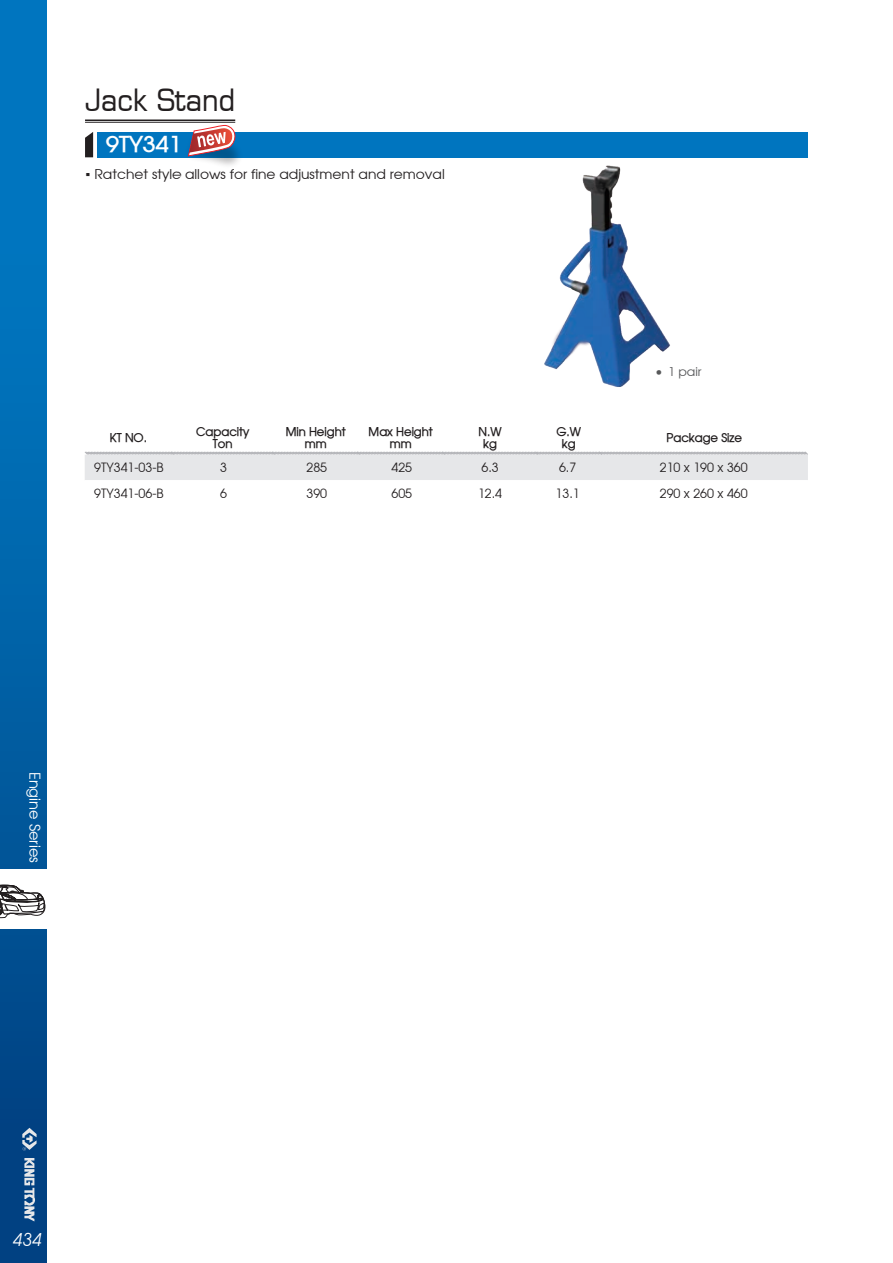
<style>
.page{position:relative;width:893px;height:1263px;background:#fff}
.page>*{position:absolute;margin:0;border:0;box-sizing:border-box;transform-origin:0 0}
.t1{font:30px "Eurasia Extended Normal";color:#231f20;scale:.75 1}
.t2{font:700 21.6px "Atilla";color:#fff;scale:1.11 1}
.t3{font:italic 18px "Avant Garde IT Cby BT";color:#fff;scale:.95 1}
.t4{font:15px "Atilla";color:#fff}
.t5{font:13.5px "Atilla";color:#231f20;scale:1.06 1}
.t6{font:12.9px "Atilla";color:#231f20}
.t7{font:12.15px "Atilla";color:#57585a;scale:1.06 1}
.t8{font:700 12px/12px "Atilla";color:#231f20;text-align:center}
.s1{font-family:"Arial"}
</style>
<div class="page">
<hr style="left:85px;top:119px;width:150px;height:2px;background:#231f20">
<hr style="left:85px;top:122px;width:150px;height:1px;background:#231f20">
<div style="left:98px;top:132px;width:710px;height:25px;background:#0075bf"></div>
<svg style="left:85px;top:132px;width:8px;height:25px"></svg>
<img style="left:179px;top:150px;width:70px;height:15px">
<svg style="left:188px;top:125px;width:49px;height:36px"></svg>
<img style="left:544px;top:165px;width:126px;height:222px">
<svg style="left:84px;top:451px;width:724px;height:29px;background:#e2e3e5"></svg>
<div style="left:0;top:0;width:47px;height:1263px;background:linear-gradient(to bottom,#0080cb,#01407f)"></div>
<div style="left:0;top:870px;width:47px;height:59px;background:#fff"></div>
<svg style="left:0;top:868px;width:46px;height:89px"></svg>
<svg style="left:22px;top:1128px;width:15px;height:22px"></svg>
<svg style="left:24px;top:1158px;width:11px;height:63px"></svg>
<h1 class="t1" style="left:85px;top:81px;width:202px">Jack Stand</h1>
<h2 class="t2" style="left:106px;top:130px;width:69px">9TY341</h2>
<p class="t5" style="left:86px;top:165px;width:340px"><span class="s1">▪</span> Ratchet style allows for fine adjustment and removal</p>
<p class="t7" style="left:655px;top:364px;width:45px">• 1 pair</p>
<p class="t8" style="left:110px;top:431px;width:39px">KT NO.</p>
<p class="t8" style="left:196px;top:425px;width:55px">Capacity<br>Ton</p>
<p class="t8" style="left:286px;top:425px;width:62px">Min Height mm</p>
<p class="t8" style="left:369px;top:425px;width:66px">Max Height mm</p>
<p class="t8" style="left:479px;top:425px;width:25px">N.W kg</p>
<p class="t8" style="left:556px;top:425px;width:26px">G.W kg</p>
<p class="t8" style="left:666px;top:431px;width:77px">Package Size</p>
<p class="t6" style="left:94px;top:459px;width:71px">9TY341-03-B</p>
<p class="t6" style="left:220px;top:459px;width:8px">3</p>
<p class="t6" style="left:306px;top:459px;width:22px">285</p>
<p class="t6" style="left:391px;top:459px;width:22px">425</p>
<p class="t6" style="left:481px;top:459px;width:19px">6.3</p>
<p class="t6" style="left:559px;top:459px;width:19px">6.7</p>
<p class="t6" style="left:660px;top:459px;width:89px">210 x 190 x 360</p>
<p class="t6" style="left:94px;top:484px;width:71px">9TY341-06-B</p>
<p class="t6" style="left:220px;top:484px;width:8px">6</p>
<p class="t6" style="left:306px;top:484px;width:22px">390</p>
<p class="t6" style="left:391px;top:484px;width:22px">605</p>
<p class="t6" style="left:478px;top:484px;width:26px">12.4</p>
<p class="t6" style="left:556px;top:484px;width:26px">13.1</p>
<p class="t6" style="left:660px;top:484px;width:89px">290 x 260 x 460</p>
<p class="t4" style="left:45px;top:772px;width:92px;rotate:90deg">Engine Series</p>
<h3 class="t3" style="left:13px;top:1229px;width:32px">434</h3>
</div>
